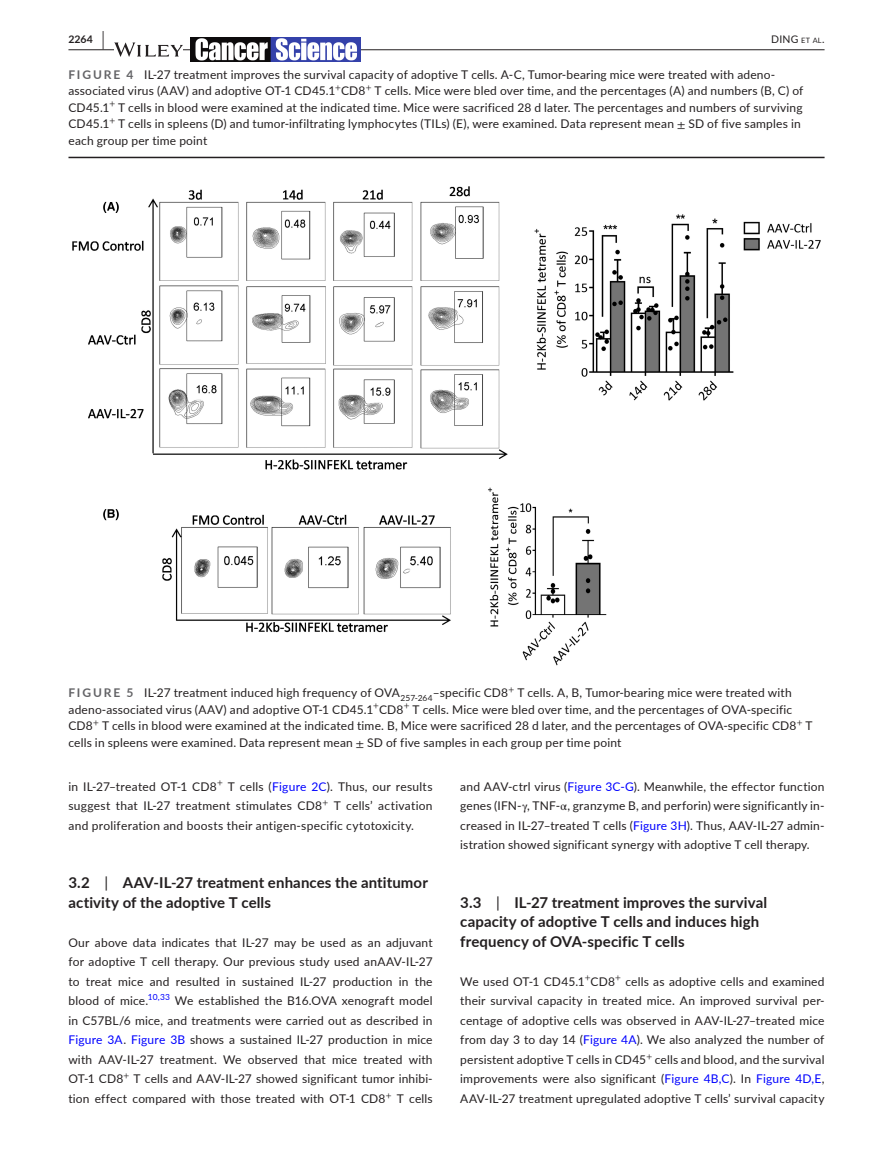
<style>
.page{position:relative;width:893px;height:1174px;background:#fff}
.page>*{position:absolute;margin:0;border:0;box-sizing:border-box;transform-origin:0 0}
.t1{font:700 15px/19.5px "Lato";letter-spacing:.005em;color:#231f20}
.t2{font:12px/19.5px "Lato";letter-spacing:.015em;color:#231f20}
.t3{font:10.5px "Lato";color:#231f20}
.t4{font:700 10.5px "Lato";color:#231f20}
.t5{font:8.4px "STIX";color:#231f20}
.s1{font-size:19.5px}
.s2{font-size:7.35px}
.s3{font-weight:700;color:#636366}
.s4{font-family:"STIX"}
.s5{color:#00f}
.s6{font-weight:400}
</style>
<div class="page">
<hr style="left:68px;top:49px;width:756px;height:1px;background:#231f20">
<svg style="left:114px;top:42px;width:69px;height:15px"></svg>
<img style="left:191px;top:38px;width:170px;height:24px">
<hr style="left:68px;top:157px;width:756px;height:1px;background:#231f20">
<img style="left:72px;top:186px;width:749px;height:479px">
<p class="t4" style="left:68px;top:31px;width:37px">2264 <span class="s1">|</span></p>
<p class="t3" style="left:771px;top:31px;width:55px">DING <span class="s2">et al</span>.</p>
<p class="t2" style="left:68px;top:66px;width:708px;line-height:16.5px"><span class="s3">FIGURE 4</span> IL-27 treatment improves the survival capacity of adoptive T cells. A-C, Tumor-bearing mice were treated with adeno&shy;associated virus (AAV) and adoptive OT-1 CD45.1</p>
<p class="t5" style="left:335px;top:81px;width:7px">+</p>
<p class="t2" style="left:341px;top:81px;width:26px">CD8</p>
<p class="t5" style="left:366px;top:81px;width:7px">+</p>
<p class="t2" style="left:375px;top:81px;width:430px">T cells. Mice were bled over time, and the percentages (A) and numbers (B, C) of</p>
<p class="t2" style="left:68px;top:97px;width:43px">CD45.1</p>
<p class="t5" style="left:109px;top:98px;width:7px">+</p>
<p class="t2" style="left:118px;top:97px;width:686px">T cells in blood were examined at the indicated time. Mice were sacrificed 28 d later. The percentages and numbers of surviving</p>
<p class="t2" style="left:69px;top:114px;width:43px">CD45.1</p>
<p class="t5" style="left:109px;top:114px;width:7px">+</p>
<p class="t2" style="left:68px;top:115px;width:734px;line-height:16.5px;text-indent:50px">T cells in spleens (D) and tumor-infiltrating lymphocytes (TILs) (E), were examined. Data represent mean <span class="s4">±</span> SD of five samples in each group per time point</p>
<p class="t2" style="left:68px;top:682px;width:441px"><span class="s3">FIGURE 5</span> IL-27 treatment induced high frequency of OVA<sub>257-264</sub>–specific CD8</p>
<p class="t5" style="left:508px;top:683px;width:7px">+</p>
<p class="t2" style="left:517px;top:682px;width:276px">T cells. A, B, Tumor-bearing mice were treated with</p>
<p class="t2" style="left:68px;top:699px;width:306px">adeno-associated virus (AAV) and adoptive OT-1 CD45.1</p>
<p class="t5" style="left:373px;top:700px;width:7px">+</p>
<p class="t2" style="left:379px;top:699px;width:26px">CD8</p>
<p class="t5" style="left:404px;top:700px;width:7px">+</p>
<p class="t2" style="left:412px;top:699px;width:381px">T cells. Mice were bled over time, and the percentages of OVA-specific</p>
<p class="t2" style="left:68px;top:715px;width:26px">CD8</p>
<p class="t5" style="left:93px;top:716px;width:7px">+</p>
<p class="t2" style="left:102px;top:715px;width:696px">T cells in blood were examined at the indicated time. B, Mice were sacrificed 28 d later, and the percentages of OVA-specific CD8</p>
<p class="t5" style="left:797px;top:716px;width:7px">+</p>
<p class="t2" style="left:805px;top:715px;width:9px">T</p>
<p class="t2" style="left:69px;top:732px;width:554px">cells in spleens were examined. Data represent mean <span class="s4">±</span> SD of five samples in each group per time point</p>
<p class="t2" style="left:68px;top:776px;width:150px">in IL-27–treated OT-1 CD8</p>
<p class="t5" style="left:217px;top:777px;width:7px">+</p>
<p class="t2" style="left:68px;top:776px;width:366px;text-indent:159px">T cells (<span class="s5">Figure 2C</span>). Thus, our results suggest that IL-27 treatment stimulates CD8</p>
<p class="t5" style="left:322px;top:796px;width:7px">+</p>
<p class="t2" style="left:68px;top:795px;width:366px;text-indent:265px">T cells’ activation and proliferation and boosts their antigen-specific cytotoxicity.</p>
<p class="t1" style="left:68px;top:872px;width:361px">3.2 <span class="s6">|</span> AAV-IL-27 treatment enhances the antitumor activity of the adoptive T cells</p>
<p class="t2" style="left:68px;top:932px;width:366px;text-align:justify">Our above data indicates that IL-27 may be used as an adjuvant for adoptive T cell therapy. Our previous study used anAAV-IL-27 to treat mice and resulted in sustained IL-27 production in the blood of mice.<sup>10,33</sup> We established the B16.OVA xenograft model in C57BL/6 mice, and treatments were carried out as described in <span class="s5">Figure 3A</span>. <span class="s5">Figure 3B</span> shows a sustained IL-27 production in mice with AAV-IL-27 treatment. We observed that mice treated with OT-1 CD8<sup>+</sup> T cells and AAV-IL-27 showed significant tumor inhibi&shy;tion effect compared with those treated with OT-1 CD8<sup>+</sup> T cells</p>
<p class="t2" style="left:460px;top:776px;width:366px;text-align:justify">and AAV-ctrl virus (<span class="s5">Figure 3C-G</span>). Meanwhile, the effector function genes (IFN-<span class="s4">γ</span>, TNF-<span class="s4">α</span>, granzyme B, and perforin) were significantly in&shy;creased in IL-27–treated T cells (<span class="s5">Figure 3H</span>). Thus, AAV-IL-27 admin&shy;istration showed significant synergy with adoptive T cell therapy.</p>
<p class="t1" style="left:460px;top:892px;width:309px">3.3 <span class="s6">|</span> IL-27 treatment improves the survival capacity of adoptive T cells and induces high frequency of OVA-specific T cells</p>
<p class="t2" style="left:460px;top:971px;width:366px;text-align:justify">We used OT-1 CD45.1<sup>+</sup>CD8<sup>+</sup> cells as adoptive cells and examined their survival capacity in treated mice. An improved survival per&shy;centage of adoptive cells was observed in AAV-IL-27–treated mice from day 3 to day 14 (<span class="s5">Figure 4A</span>). We also analyzed the number of persistent adoptive T cells in CD45<sup>+</sup> cells and blood, and the survival improvements were also significant (<span class="s5">Figure 4B,C</span>). In <span class="s5">Figure 4D,E</span>, AAV-IL-27 treatment upregulated adoptive T cells’ survival capacity</p>
</div>
